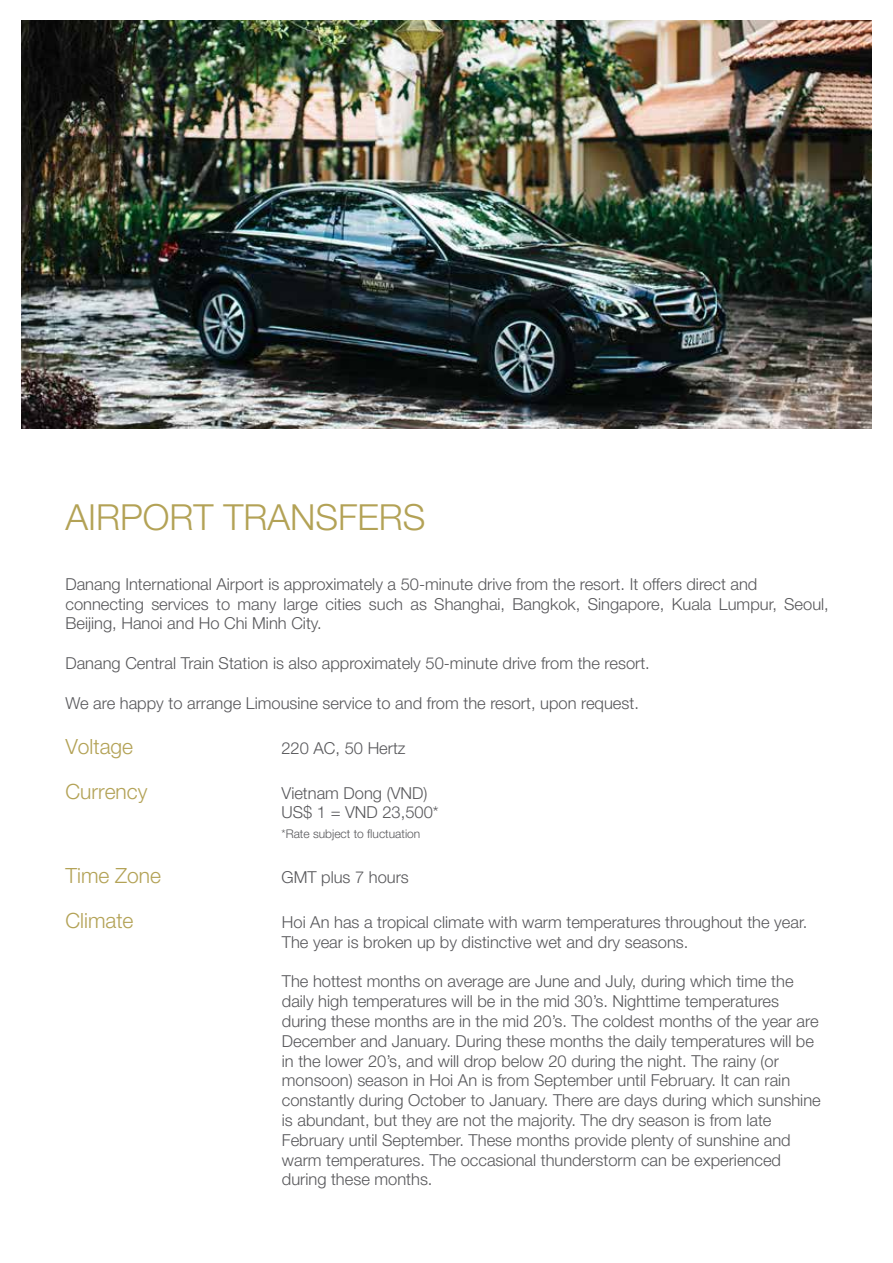
<style>
.page{position:relative;width:893px;height:1263px;background:#fff}
.page>*{position:absolute;margin:0;border:0;box-sizing:border-box;transform-origin:0 0}
.t1{font:300 36px "Helvetica Neue";color:#b3a256}
.t2{font:300 21px "Helvetica Neue";color:#b3a256}
.t3{font:300 16.5px/19.8px "Helvetica Neue";color:#58585b}
.t4{font:300 12px "Helvetica Neue";color:#58585b}
</style>
<div class="page">
<img style="left:21px;top:20px;width:851px;height:408px">
<h1 class="t1" style="left:65px;top:488px;width:362px">AIRPORT TRANSFERS</h1>
<p class="t3" style="left:65px;top:573px;width:765px">Danang International Airport is approximately a 50-minute drive from the resort. It offers direct and connecting services to many large cities such as Shanghai, Bangkok, Singapore, Kuala Lumpur, Seoul,<br>Beijing, Hanoi and Ho Chi Minh City.</p>
<p class="t3" style="left:65px;top:652px;width:586px">Danang Central Train Station is also approximately 50-minute drive from the resort.</p>
<p class="t3" style="left:65px;top:692px;width:575px">We are happy to arrange Limousine service to and from the resort, upon request.</p>
<p class="t2" style="left:65px;top:729px;width:69px">Voltage</p>
<p class="t3" style="left:281px;top:737px;width:126px">220 AC, 50 Hertz</p>
<p class="t2" style="left:65px;top:774px;width:84px">Currency</p>
<p class="t3" style="left:281px;top:782px;width:159px">Vietnam Dong (VND)<br>US$ 1 = VND 23,500*</p>
<p class="t4" style="left:281px;top:824px;width:140px">*Rate subject to fluctuation</p>
<p class="t2" style="left:65px;top:859px;width:97px">Time Zone</p>
<p class="t3" style="left:281px;top:866px;width:129px">GMT plus 7 hours</p>
<p class="t2" style="left:65px;top:904px;width:70px">Climate</p>
<p class="t3" style="left:282px;top:911px;width:527px">Hoi An has a tropical climate with warm temperatures throughout the year.<br>The year is broken up by distinctive wet and dry seasons.</p>
<p class="t3" style="left:282px;top:971px;width:540px">The hottest months on average are June and July, during which time the daily high temperatures will be in the mid 30’s. Nighttime temperatures during these months are in the mid 20’s. The coldest months of the year are December and January. During these months the daily temperatures will be in the lower 20’s, and will drop below 20 during the night. The rainy (or monsoon) season in Hoi An is from September until February. It can rain constantly during October to January. There are days during which sunshine is abundant, but they are not the majority. The dry season is from late February until September. These months provide plenty of sunshine and warm temperatures. The occasional thunderstorm can be experienced during these months.</p>
</div>
